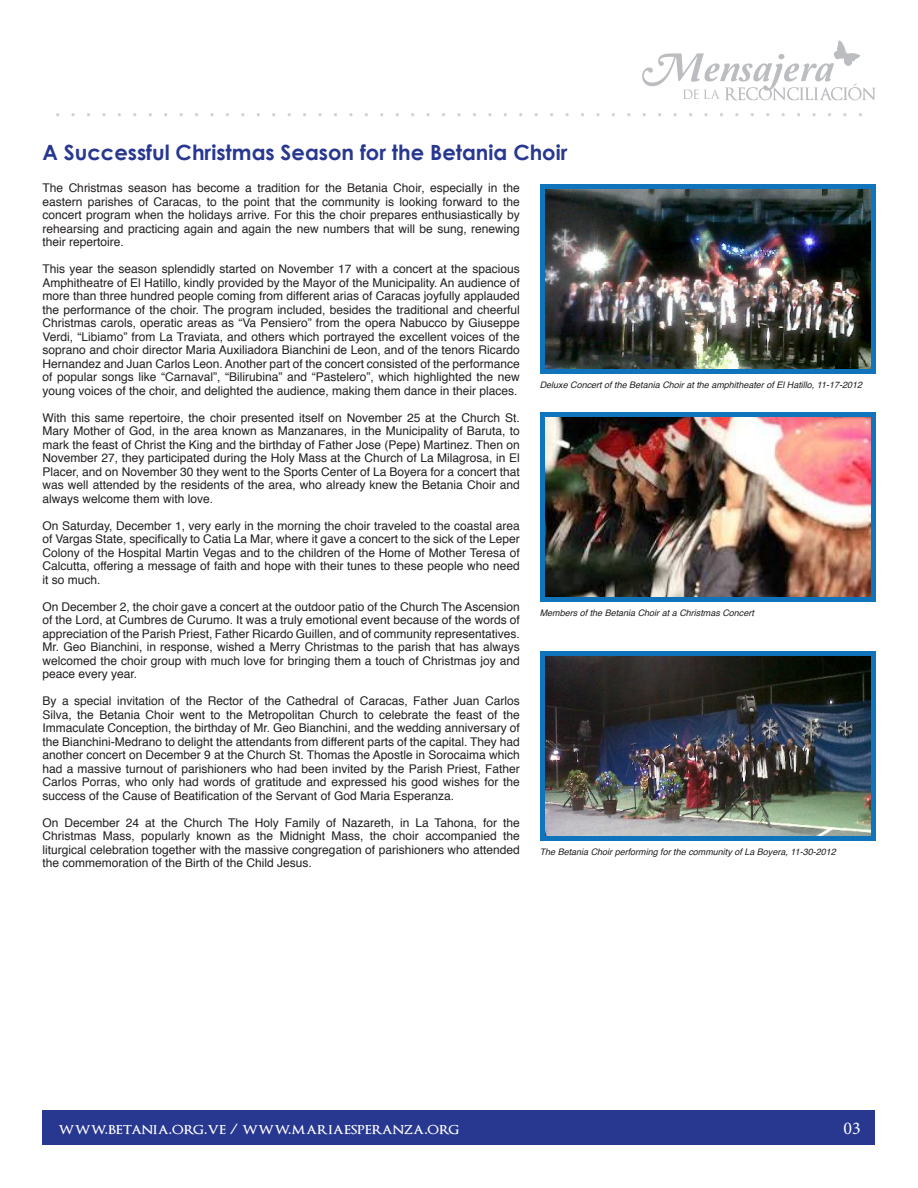
<style>
.page{position:relative;width:918px;height:1188px;background:#fff}
.page>*{position:absolute;margin:0;border:0;box-sizing:border-box;transform-origin:0 0}
.t1{font:700 21px "Century Gothic";color:#283890}
.t2{font:18px "Minion Pro";color:#fff}
.t3{font:600 16.5px "Optimus Princeps";color:#fff}
.t4{font:12px/13.5px "Helvetica";color:#231f20;text-align:justify}
.t5{font:italic 9px "Helvetica";color:#231f20}
</style>
<div class="page">
<div style="left:540px;top:184px;width:335px;height:189px;background:#1074bc"></div>
<div style="left:540px;top:412px;width:335px;height:189px;background:#1074bc"></div>
<div style="left:540px;top:651px;width:335px;height:189px;background:#1074bc"></div>
<div style="left:43px;top:1110px;width:832px;height:35px;background:#283890"></div>
<svg style="left:642px;top:40px;width:233px;height:61px"></svg>
<img style="left:545px;top:189px;width:325px;height:180px">
<img style="left:545px;top:418px;width:325px;height:179px">
<img style="left:545px;top:656px;width:325px;height:180px">
<p class="t1" style="left:43px;top:139px;width:526px">A Successful Christmas Season for the Betania Choir</p>
<p class="t4" style="left:43px;top:182px;width:479px">The Christmas season has become a tradition for the Betania Choir, especially in the eastern parishes of Caracas, to the point that the community is looking forward to the concert program when the holidays arrive. For this the choir prepares enthusiastically by rehearsing and practicing again and again the new numbers that will be sung, renewing their repertoire.</p>
<p class="t4" style="left:43px;top:263px;width:479px">This year the season splendidly started on November 17 with a concert at the spacious Amphitheatre of El Hatillo, kindly provided by the Mayor of the Municipality. An audience of more than three hundred people coming from different arias of Caracas joyfully applauded the performance of the choir. The program included, besides the traditional and cheerful Christmas carols, operatic areas as “Va Pensiero” from the opera Nabucco by Giuseppe Verdi, “Libiamo” from La Traviata, and others which portrayed the excellent voices of the soprano and choir director Maria Auxiliadora Bianchini de Leon, and of the tenors Ricardo Hernandez and Juan Carlos Leon. Another part of the concert consisted of the performance of popular songs like “Carnaval”, “Bilirubina” and “Pastelero”, which highlighted the new young voices of the choir, and delighted the audience, making them dance in their places.</p>
<p class="t4" style="left:43px;top:411px;width:479px">With this same repertoire, the choir presented itself on November 25 at the Church St.<br>Mary Mother of God, in the area known as Manzanares, in the Municipality of Baruta, to mark the feast of Christ the King and the birthday of Father Jose (Pepe) Martinez. Then on November 27, they participated during the Holy Mass at the Church of La Milagrosa, in El Placer, and on November 30 they went to the Sports Center of La Boyera for a concert that was well attended by the residents of the area, who already knew the Betania Choir and always welcome them with love.</p>
<p class="t4" style="left:43px;top:519px;width:479px">On Saturday, December 1, very early in the morning the choir traveled to the coastal area of Vargas State, specifically to Catia La Mar, where it gave a concert to the sick of the Leper Colony of the Hospital Martin Vegas and to the children of the Home of Mother Teresa of Calcutta, offering a message of faith and hope with their tunes to these people who need it so much.</p>
<p class="t4" style="left:43px;top:600px;width:479px">On December 2, the choir gave a concert at the outdoor patio of the Church The Ascension of the Lord, at Cumbres de Curumo. It was a truly emotional event because of the words of appreciation of the Parish Priest, Father Ricardo Guillen, and of community representatives.<br>Mr. Geo Bianchini, in response, wished a Merry Christmas to the parish that has always welcomed the choir group with much love for bringing them a touch of Christmas joy and peace every year.</p>
<p class="t4" style="left:43px;top:695px;width:479px">By a special invitation of the Rector of the Cathedral of Caracas, Father Juan Carlos Silva, the Betania Choir went to the Metropolitan Church to celebrate the feast of the Immaculate Conception, the birthday of Mr. Geo Bianchini, and the wedding anniversary of the Bianchini-Medrano to delight the attendants from different parts of the capital. They had another concert on December 9 at the Church St. Thomas the Apostle in Sorocaima which had a massive turnout of parishioners who had been invited by the Parish Priest, Father Carlos Porras, who only had words of gratitude and expressed his good wishes for the success of the Cause of Beatification of the Servant of God Maria Esperanza.</p>
<p class="t4" style="left:43px;top:816px;width:479px">On December 24 at the Church The Holy Family of Nazareth, in La Tahona, for the Christmas Mass, popularly known as the Midnight Mass, the choir accompanied the liturgical celebration together with the massive congregation of parishioners who attended the commemoration of the Birth of the Child Jesus.</p>
<p class="t5" style="left:540px;top:378px;width:324px">Deluxe Concert of the Betania Choir at the amphitheater of El Hatillo, 11-17-2012</p>
<p class="t5" style="left:540px;top:606px;width:216px">Members of the Betania Choir at a Christmas Concert</p>
<p class="t5" style="left:540px;top:845px;width:297px">The Betania Choir performing for the community of La Boyera, 11-30-2012</p>
<p class="t3" style="left:58px;top:1121px;width:402px">www.betania.org.ve / www.mariaesperanza.org</p>
<p class="t2" style="left:843px;top:1116px;width:19px">03</p>
</div>
